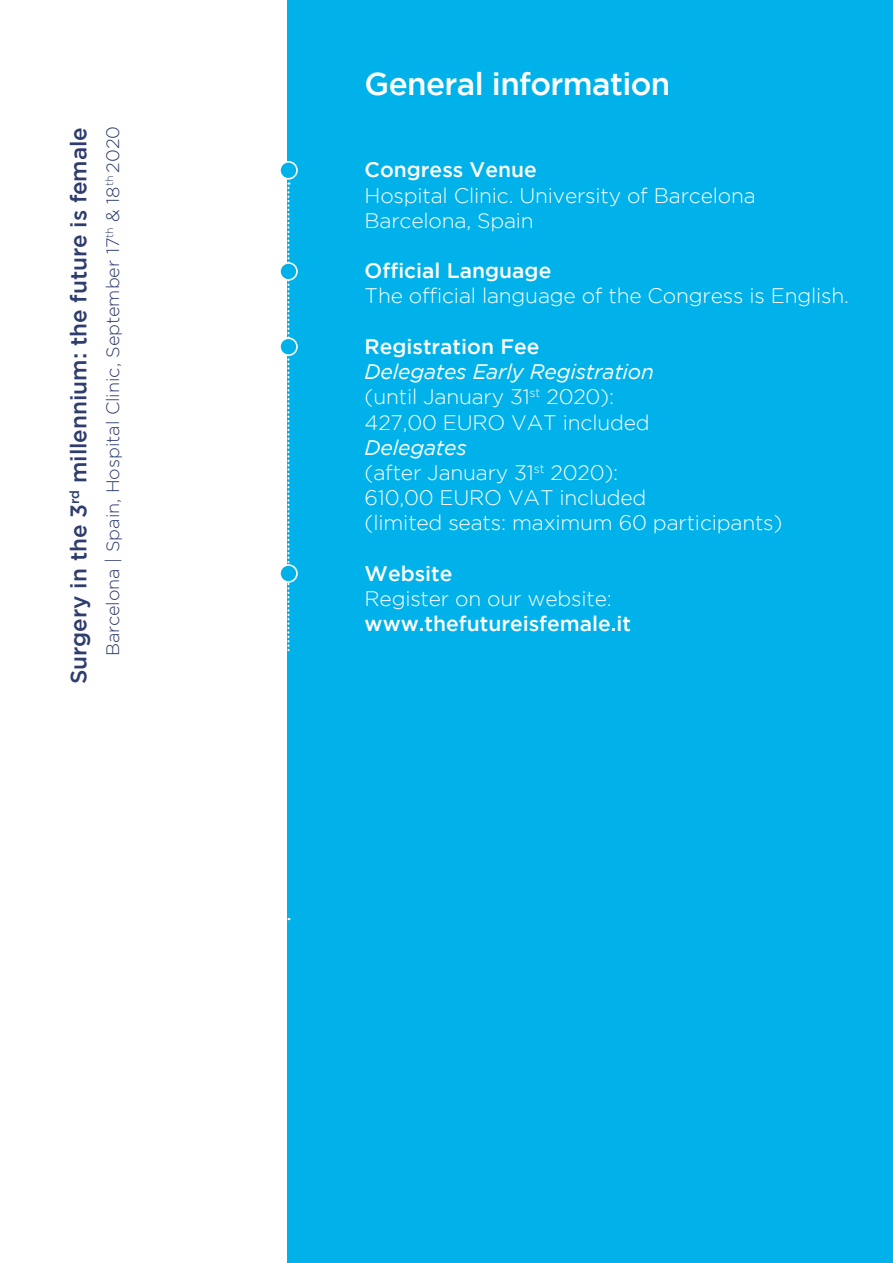
<style>
.page{position:relative;width:893px;height:1263px;background:#fff}
.page>*{position:absolute;margin:0;border:0;box-sizing:border-box;transform-origin:0 0}
.t1{font:500 31.5px "Gotham";letter-spacing:-.02em;color:#fff}
.t2{font:500 22.5px "Gotham";color:#2e3c6e}
.t3{font:300 21px/25.2px "Gotham";letter-spacing:-.01em;color:#fff}
.t4{font:500 21px "Gotham";color:#fff}
.t5{font:300 18px "Gotham";color:#2e3c6e}
.s1{font-weight:400;font-style:italic}
</style>
<div class="page">
<div style="left:288px;top:0;width:605px;height:1263px;background:#00b2e9"></div>
<svg style="left:287px;top:182px;width:3px;height:468px"></svg>
<div style="left:280px;top:162px;width:17px;height:17px;background:#00b2e9;border-radius:50%"></div>
<div style="left:279px;top:161px;width:19px;height:19px;border:2px solid #fff;border-radius:50%"></div>
<div style="left:280px;top:263px;width:17px;height:17px;background:#00b2e9;border-radius:50%"></div>
<div style="left:279px;top:262px;width:19px;height:19px;border:2px solid #fff;border-radius:50%"></div>
<div style="left:280px;top:565px;width:17px;height:17px;background:#00b2e9;border-radius:50%"></div>
<div style="left:279px;top:564px;width:19px;height:19px;border:2px solid #fff;border-radius:50%"></div>
<div style="left:280px;top:338px;width:17px;height:17px;background:#00b2e9;border-radius:50%"></div>
<div style="left:279px;top:337px;width:19px;height:19px;border:2px solid #fff;border-radius:50%"></div>
<p class="t2" style="left:66px;top:684px;width:558px;rotate:-90deg">Surgery in the 3<sup>rd</sup> millennium: the future is female</p>
<p class="t5" style="left:103px;top:656px;width:531px;rotate:-90deg">Barcelona | Spain, Hospital Clinic, September 17<sup>th</sup> &amp; 18<sup>th</sup> 2020</p>
<h1 class="t1" style="left:365px;top:66px;width:307px">General information</h1>
<p class="t4" style="left:365px;top:158px;width:174px">Congress Venue</p>
<p class="t3" style="left:365px;top:182px;width:393px">Hospital Clinic. University of Barcelona<br>Barcelona, Spain</p>
<p class="t4" style="left:365px;top:259px;width:188px">Official Language</p>
<p class="t3" style="left:365px;top:283px;width:486px">The official language of the Congress is English.</p>
<p class="t4" style="left:365px;top:334px;width:176px">Registration Fee</p>
<p class="t3" style="left:365px;top:359px;width:291px"><span class="s1">Delegates Early Registration </span>(until January 31<sup>st</sup> 2020):<br>427,00 EURO VAT included</p>
<p class="t3" style="left:365px;top:434px;width:419px"><span class="s1">Delegates<br></span>(after January 31<sup>st</sup> 2020):<br>610,00 EURO VAT included<br>(limited seats: maximum 60 participants)</p>
<p class="t4" style="left:365px;top:561px;width:89px">Website</p>
<p class="t3" style="left:365px;top:586px;width:249px">Register on our website:</p>
<p class="t4" style="left:365px;top:612px;width:268px">www.thefutureisfemale.it</p>
</div>
